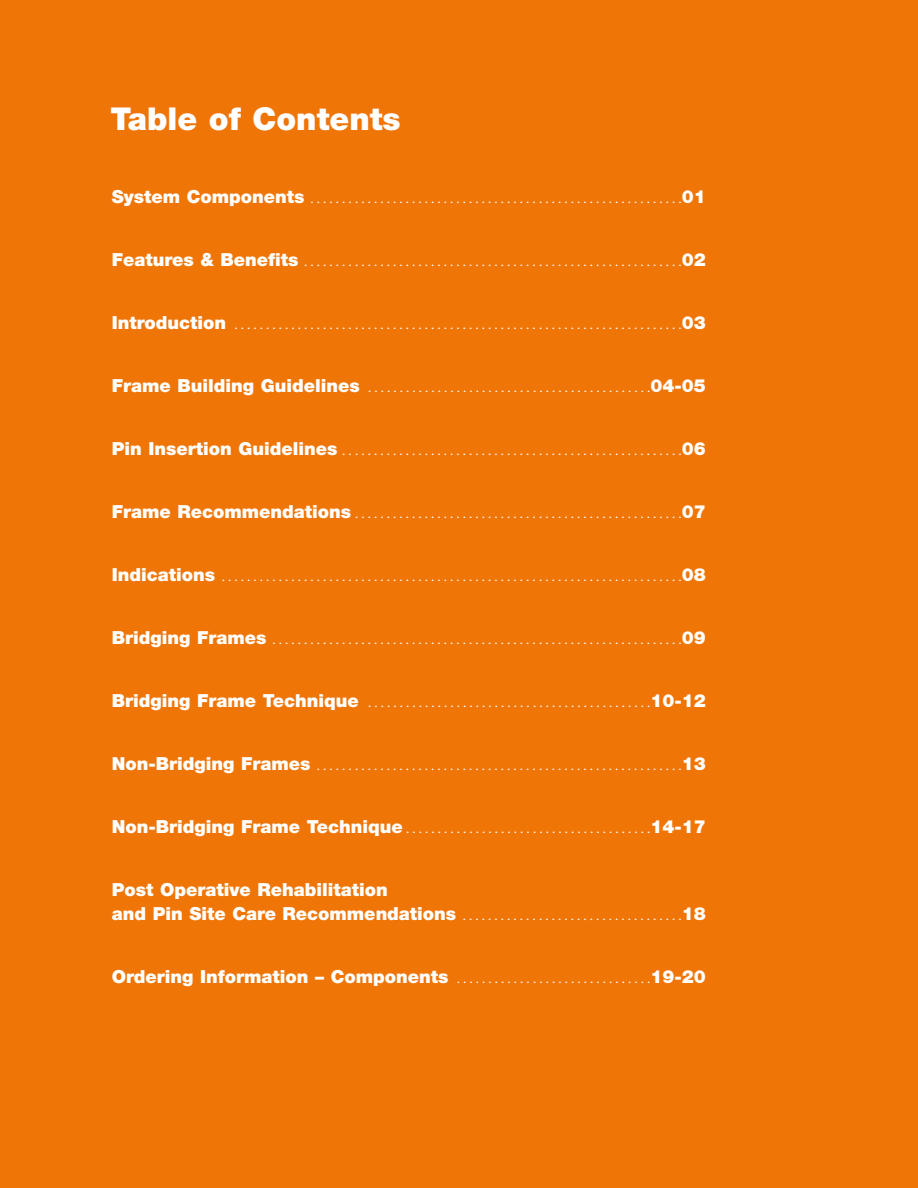
<style>
.page{position:relative;width:918px;height:1188px;background:#f07507}
.page>*{position:absolute;margin:0;border:0;box-sizing:border-box;transform-origin:0 0}
.t1{font:900 31.5px "Helvetica Neue";color:#fff}
.t2{font:900 18px "Helvetica Neue";color:#fff}
.t3{font:13.5px "Minion";color:#fff}
.s1{font-family:"Helvetica Neue";font-weight:900;font-size:18px}
.s2{font-family:"Minion";font-weight:400;font-size:13.5px}
</style>
<div class="page">
<h1 class="t1" style="left:110px;top:108px;width:292px">Table of Contents</h1>
<p class="t3" style="left:112px;top:194px;width:596px"><span class="s1">System Components</span> ...........................................................<span class="s1">01</span></p>
<p class="t3" style="left:112px;top:257px;width:596px"><span class="s1">Features &amp; Benefits</span> ............................................................<span class="s1">02</span></p>
<p class="t3" style="left:112px;top:320px;width:596px"><span class="s1">Introduction</span> .......................................................................<span class="s1">03</span></p>
<p class="t3" style="left:112px;top:383px;width:596px"><span class="s1">Frame Building Guidelines</span> .............................................<span class="s1">04-05</span></p>
<p class="t3" style="left:112px;top:446px;width:596px"><span class="s1">Pin Insertion Guidelines</span> ......................................................<span class="s1">06</span></p>
<p class="t3" style="left:112px;top:509px;width:596px"><span class="s1">Frame Recommendations</span>....................................................<span class="s1">07</span></p>
<p class="t3" style="left:112px;top:572px;width:596px"><span class="s1">Indications</span> .........................................................................<span class="s1">08</span></p>
<p class="t3" style="left:112px;top:635px;width:596px"><span class="s1">Bridging Frames</span> .................................................................<span class="s1">09</span></p>
<p class="t3" style="left:112px;top:698px;width:596px"><span class="s1">Bridging Frame Technique</span> .............................................<span class="s1">10-12</span></p>
<p class="t3" style="left:112px;top:761px;width:596px"><span class="s1">Non-Bridging Frames</span> ..........................................................<span class="s1">13</span></p>
<p class="t3" style="left:112px;top:824px;width:596px"><span class="s1">Non-Bridging Frame Technique</span>.......................................<span class="s1">14-17</span></p>
<h2 class="t2" style="left:112px;top:883px;width:277px">Post Operative Rehabilitation</h2>
<p class="t3" style="left:112px;top:911px;width:596px"><span class="s1">and Pin Site Care Recommendations</span> ...................................<span class="s1">18</span></p>
<h2 class="t2" style="left:112px;top:970px;width:596px">Ordering Information – Components <span class="s2">. . . . . . . . . . . . . . . . . . . . . . . . . . . . . . .</span>19-20</h2>
</div>
